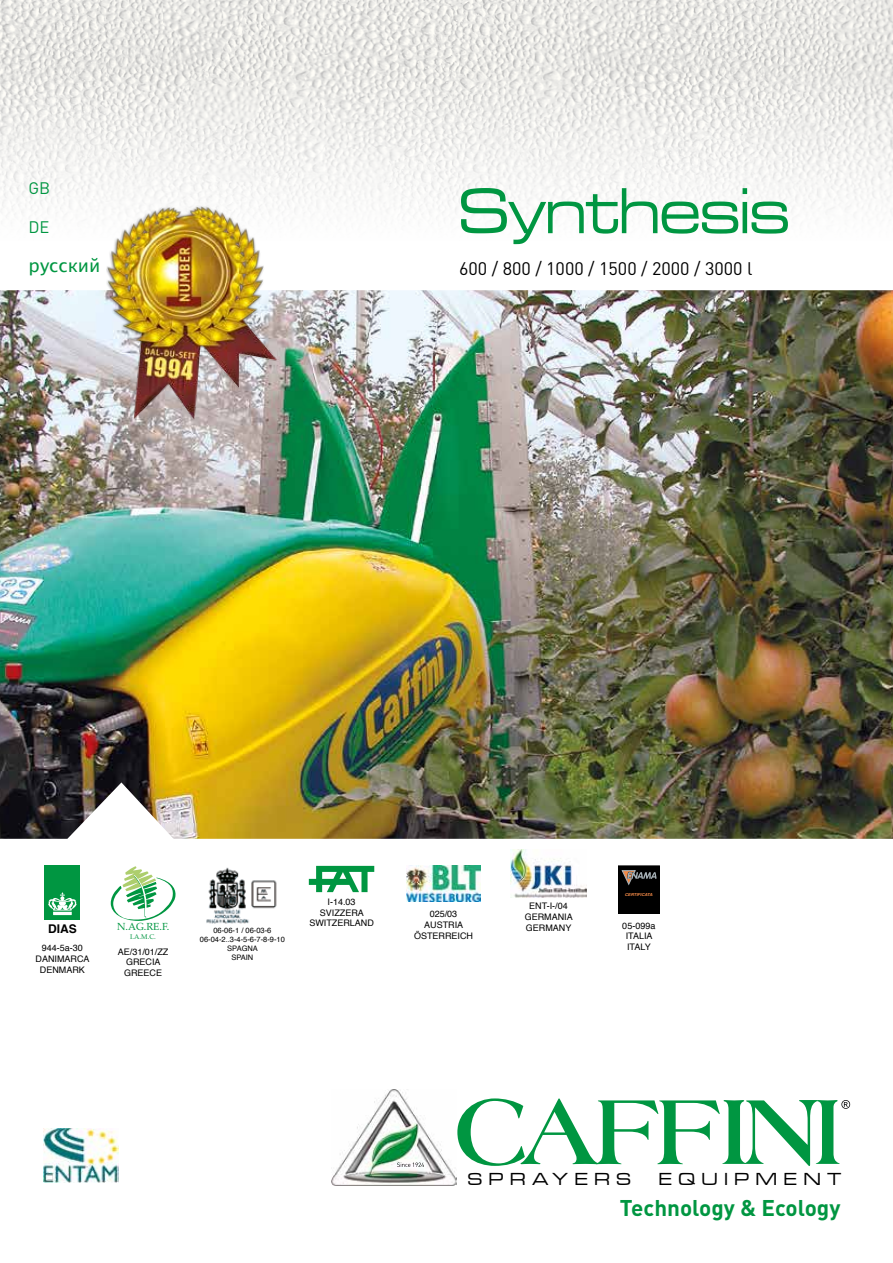
<style>
.page{position:relative;width:893px;height:1263px;background:#fff}
.page>*{position:absolute;margin:0;border:0;box-sizing:border-box;transform-origin:0 0}
.t1{font:500 expanded 67.5px "Microgramma Com";color:#009641;scale:.92 1}
.t2{font:700 22.5px "DIN";color:#009641}
.t3{font:18px "DIN";color:#000}
.t4{font:500 expanded 18px "Microgramma Com";letter-spacing:.38em;color:#000}
.t5{font:18px "Lucida Grande";color:#009641}
.t6{font:16.5px "DIN";color:#009641}
.t7{font:700 12px "Helvetica";color:#000}
.t8{font:10.2px "Palatino";color:#009641}
.t9{font:9px/10.8px "Helvetica";color:#000;text-align:center}
.t10{font:7.5px/9px "Helvetica";color:#000;text-align:center}
.t11{font:6.75px "Palatino";color:#009641}
.t12{font:italic 700 4.05px "Helvetica";color:#f28a48;scale:1.05 1}
</style>
<div class="page">
<img style="left:0;top:0;width:893px;height:215px">
<img style="left:44px;top:1129px;width:74px;height:53px">
<svg style="left:457px;top:1098px;width:393px;height:68px"></svg>
<img style="left:0;top:290px;width:893px;height:549px">
<img style="left:331px;top:1090px;width:126px;height:95px">
<svg style="left:397px;top:1162px;width:27px;height:5px"></svg>
<div style="left:618px;top:866px;width:41px;height:47px;background:#000"></div>
<svg style="left:621px;top:870px;width:36px;height:16px"></svg>
<img style="left:407px;top:866px;width:73px;height:35px">
<img style="left:511px;top:850px;width:75px;height:47px">
<div style="left:44px;top:866px;width:36px;height:54px;background:#009641"></div>
<svg style="left:48px;top:892px;width:29px;height:23px"></svg>
<svg style="left:111px;top:866px;width:65px;height:55px"></svg>
<svg style="left:309px;top:866px;width:65px;height:26px"></svg>
<img style="left:206px;top:867px;width:71px;height:57px">
<img style="left:107px;top:205px;width:172px;height:216px">
<h3 class="t6" style="left:28px;top:179px;width:23px">GB</h3>
<h3 class="t6" style="left:28px;top:218px;width:23px">DE</h3>
<h3 class="t5" style="left:28px;top:255px;width:74px">русский</h3>
<h1 class="t1" style="left:459px;top:168px;width:361px">Synthesis</h1>
<h3 class="t3" style="left:459px;top:258px;width:295px">600 / 800 / 1000 / 1500 / 2000 / 3000 l</h3>
<p class="t9" style="left:309px;top:896px;width:66px">I-14.03<br>SVIZZERA<br>SWITZERLAND</p>
<p class="t9" style="left:414px;top:909px;width:61px">025/03<br>AUSTRIA<br>ÖSTERREICH</p>
<p class="t9" style="left:525px;top:901px;width:50px">ENT-I-/04<br>GERMANIA</p>
<p class="t8" style="left:117px;top:918px;width:54px">N.AG.RE.F.</p>
<p class="t11" style="left:130px;top:931px;width:27px">I.A.M.C.</p>
<h3 class="t7" style="left:48px;top:919px;width:30px">DIAS</h3>
<p class="t9" style="left:526px;top:923px;width:47px">GERMANY</p>
<p class="t9" style="left:36px;top:943px;width:55px">944-5a-30<br>DANIMARCA<br>DENMARK</p>
<p class="t9" style="left:118px;top:946px;width:52px">AE/31/01/ZZ<br>GRECIA<br>GREECE</p>
<p class="t10" style="left:200px;top:926px;width:87px">06-06-1 / 06-03-6<br>06-04-2..3-4-5-6-7-8-9-10<br>SPAGNA<br>SPAIN</p>
<p class="t12" style="left:625px;top:892px;width:28px">CERTIFICATA</p>
<p class="t9" style="left:622px;top:920px;width:35px">05-099a<br>ITALIA<br>ITALY</p>
<h3 class="t4" style="left:468px;top:1167px;width:165px">SPRAYERS</h3>
<h3 class="t4" style="left:659px;top:1167px;width:184px">EQUIPMENT</h3>
<h2 class="t2" style="left:620px;top:1192px;width:222px">Technology &amp; Ecology</h2>
</div>
